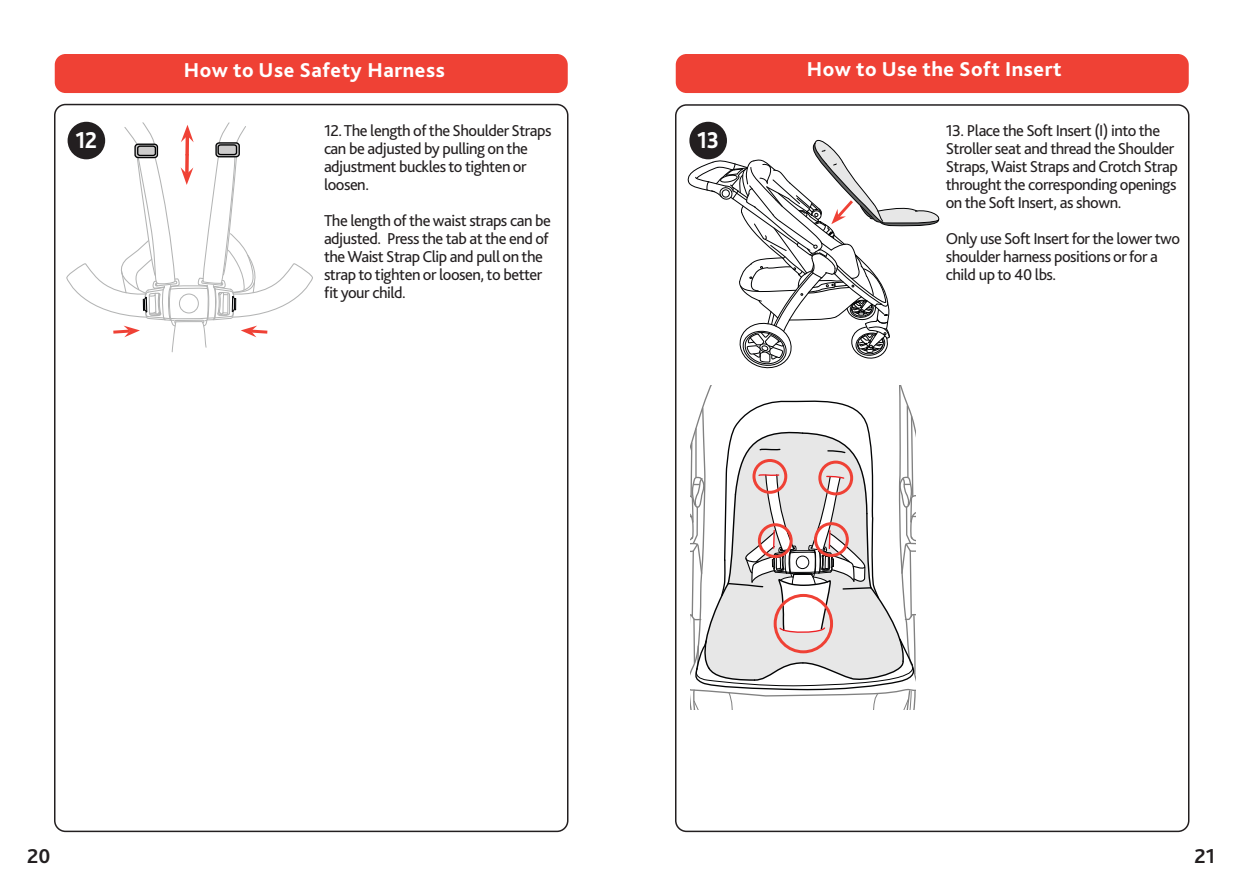
<style>
.page{position:relative;width:1242px;height:891px;background:#fff}
.page>*{position:absolute;margin:0;border:0;box-sizing:border-box;transform-origin:0 0}
.t1{font:800 24px "Bliss 2";color:#fff;scale:.9 1}
.t2{font:800 21px "Bliss 2";letter-spacing:.025em;color:#fff}
.t3{font:700 21px "Bliss 2";color:#231f20}
.t4{font:16.5px/18px "Bliss 2";letter-spacing:-.03em;color:#231f20}
</style>
<div class="page">
<div style="left:55px;top:54px;width:513px;height:39px;background:#ef4135;border-radius:11px"></div>
<div style="left:676px;top:54px;width:513px;height:39px;background:#ef4135;border-radius:11px"></div>
<svg style="left:66px;top:122px;width:247px;height:231px"></svg>
<div style="left:68px;top:122px;width:37px;height:37px;background:#231f20;border-radius:50%"></div>
<div style="left:689px;top:122px;width:38px;height:37px;background:#231f20;border-radius:50%"></div>
<svg style="left:691px;top:385px;width:224px;height:325px"></svg>
<svg style="left:687px;top:138px;width:253px;height:231px"></svg>
<div style="left:752px;top:459px;width:35px;height:35px;border:3px solid #ef4135;border-radius:50%"></div>
<div style="left:818px;top:461px;width:35px;height:34px;border:3px solid #ef4135;border-radius:50%"></div>
<div style="left:758px;top:523px;width:35px;height:35px;border:3px solid #ef4135;border-radius:50%"></div>
<div style="left:814px;top:522px;width:35px;height:35px;border:3px solid #ef4135;border-radius:50%"></div>
<div style="left:774px;top:594px;width:59px;height:59px;border:3px solid #ef4135;border-radius:50%"></div>
<p class="t1" style="left:75px;top:125px;width:26px">12</p>
<p class="t2" style="left:184px;top:57px;width:262px">How to Use Safety Harness</p>
<p class="t2" style="left:807px;top:56px;width:256px">How to Use the Soft Insert</p>
<p class="t4" style="left:324px;top:121px;width:229px">12. The length of the Shoulder Straps</p>
<p class="t4" style="left:324px;top:139px;width:206px">can be adjusted by pulling on the</p>
<p class="t4" style="left:324px;top:157px;width:204px">adjustment buckles to tighten or</p>
<p class="t4" style="left:324px;top:175px;width:47px">loosen.</p>
<p class="t4" style="left:324px;top:211px;width:228px">The length of the waist straps can be adjusted. Press the tab at the end of the Waist Strap Clip and pull on the strap to tighten or loosen, to better fit your child.</p>
<p class="t1" style="left:697px;top:125px;width:26px">13</p>
<p class="t4" style="left:946px;top:121px;width:233px">13. Place the Soft Insert (I) into the Stroller seat and thread the Shoulder Straps, Waist Straps and Crotch Strap throught the corresponding openings on the Soft Insert, as shown.</p>
<p class="t4" style="left:946px;top:229px;width:236px">Only use Soft Insert for the lower two shoulder harness positions or for a child up to 40 lbs.</p>
<p class="t3" style="left:27px;top:843px;width:25px">20</p>
<p class="t3" style="left:1195px;top:843px;width:22px">21</p>
</div>
